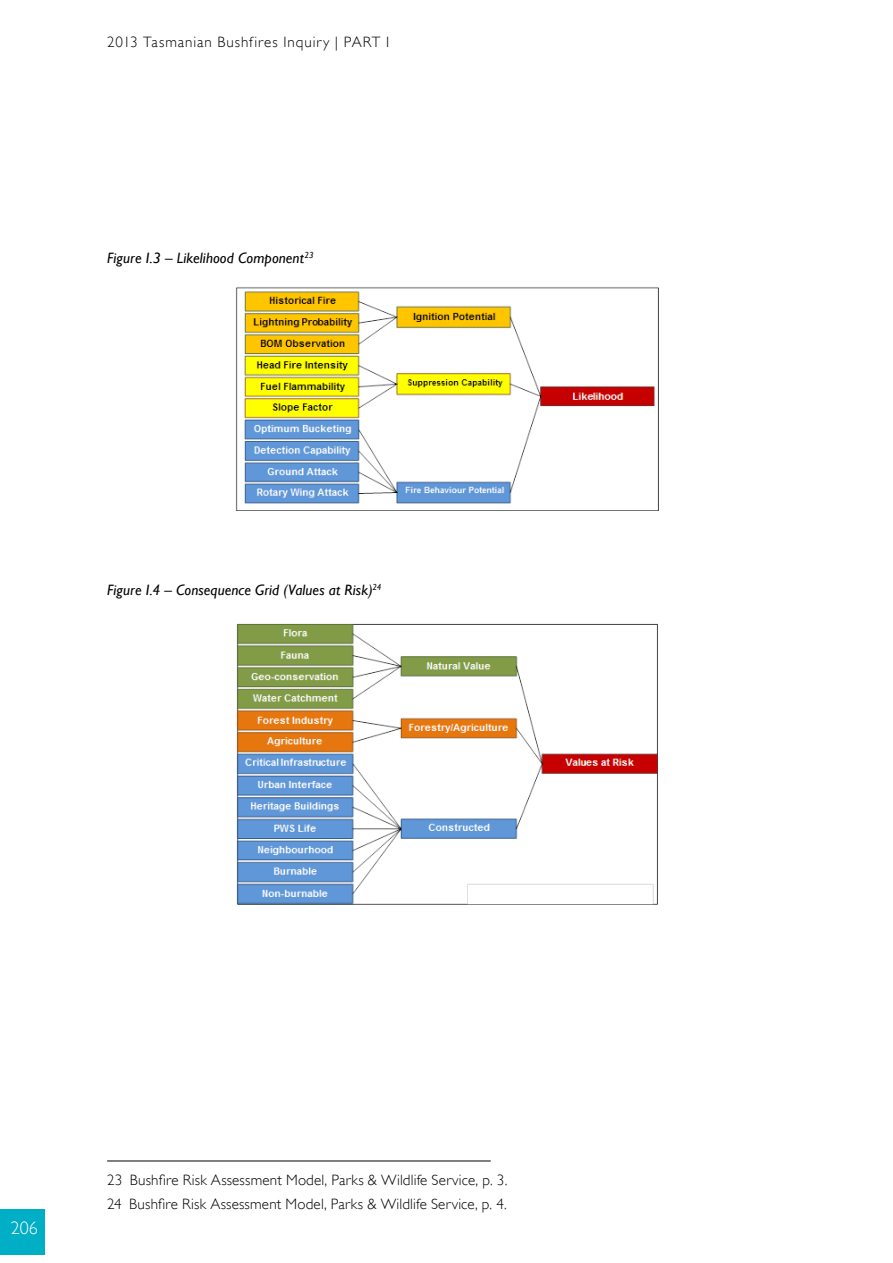
<style>
.page{position:relative;width:893px;height:1263px;background:#fff}
.page>*{position:absolute;margin:0;border:0;box-sizing:border-box;transform-origin:0 0}
.t1{font:300 18px "Gill Sans";color:#fff}
.t2{font:300 15px/24px "Gill Sans";letter-spacing:.015em;color:#000}
.t3{font:italic 15px "Gill Sans";letter-spacing:.01em;color:#000}
.t4{font:300 15px "Gill Sans";letter-spacing:.06em;color:#010101}
</style>
<div class="page">
<img style="left:236px;top:287px;width:423px;height:223px">
<img style="left:236px;top:623px;width:421px;height:281px">
<hr style="left:107px;top:1161px;width:384px;height:1px;background:#000">
<div style="left:0;top:1209px;width:45px;height:45px;background:#00aec5"></div>
<p class="t4" style="left:107px;top:34px;width:284px">2013 Tasmanian Bushfires Inquiry | PART I</p>
<p class="t3" style="left:107px;top:249px;width:208px">Figure I.3 – Likelihood Component<sup>23</sup></p>
<p class="t3" style="left:107px;top:581px;width:276px">Figure I.4 – Consequence Grid (Values at Risk)<sup>24</sup></p>
<p class="t1" style="left:11px;top:1218px;width:28px">206</p>
<p class="t2" style="left:107px;top:1168px;width:402px">23 Bushfire Risk Assessment Model, Parks &amp; Wildlife Service, p. 3.<br>24 Bushfire Risk Assessment Model, Parks &amp; Wildlife Service, p. 4.</p>
</div>
